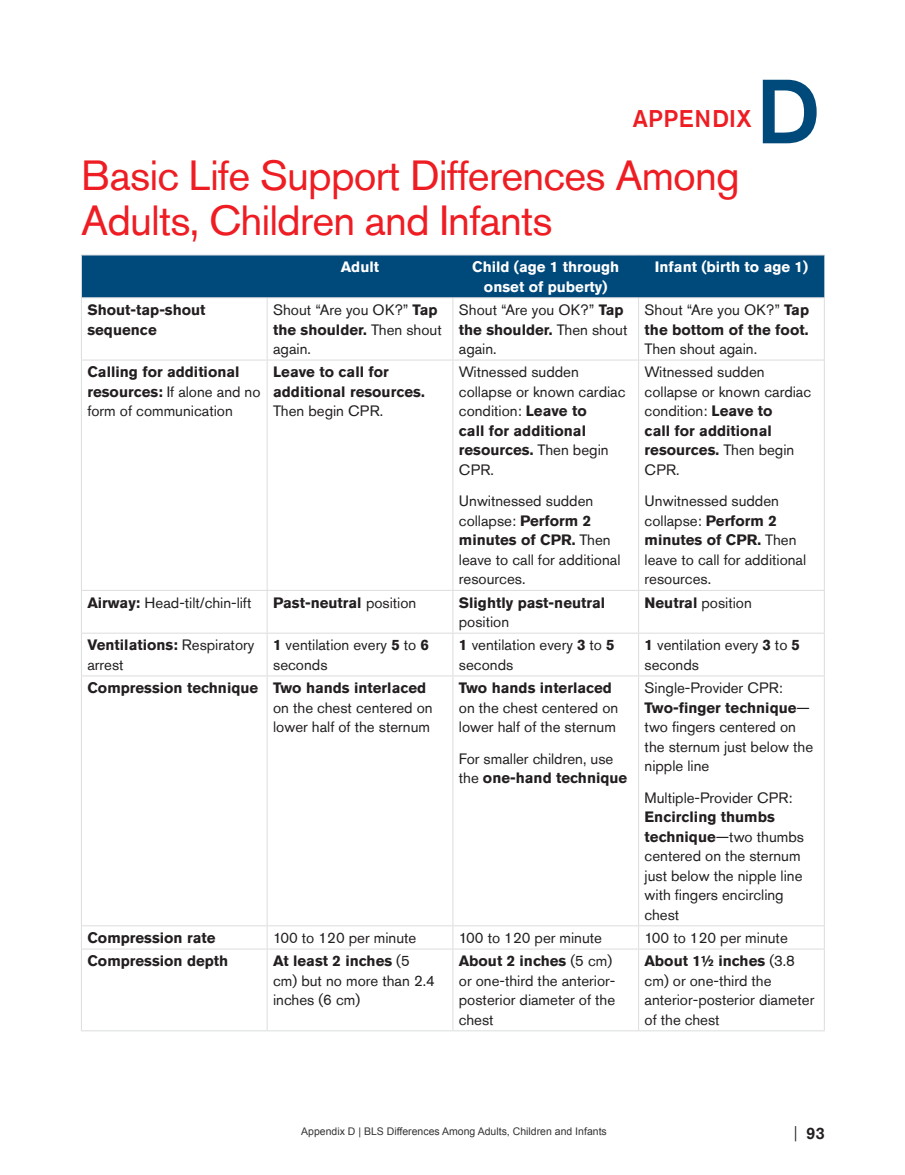
<style>
.page{position:relative;width:905px;height:1175px;background:#fff}
.page>*{position:absolute;margin:0;border:0;box-sizing:border-box;transform-origin:0 0}
.PM-Lesson_Numbers{font:500 90px "Akzidenz Grotesk BE";color:#00497b}
.Lesson_Title{font:42px/45px "Akzidenz Grotesk Std";letter-spacing:-.02em;color:#ee1d23}
.PM-Lesson{font:500 24px "Akzidenz Grotesk BE";letter-spacing:.025em;color:#ee1d23}
.t1{font:500 16.5px "Akzidenz Grotesk Std";color:#231f20}
.body{font:15px/19.5px "Akzidenz Grotesk Std";color:#231f20}
.body-2{font:700 15px/19.5px "Akzidenz Grotesk Std";color:#231f20}
.Table_Header{font:700 15px/19.5px "Akzidenz Grotesk Std";color:#fff;text-align:center}
.t2{font:10.5px "Arial";color:#323332}
.s1{font-weight:700}
.s2{font-weight:400}
.s3{font-weight:300}
</style>
<div class="page">
<div style="left:82px;top:256px;width:742px;height:41px;background:#00497b"></div>
<hr style="left:267px;top:298px;width:1px;height:62px;background:#dcdddf">
<hr style="left:452px;top:298px;width:1px;height:62px;background:#dcdddf">
<hr style="left:638px;top:298px;width:1px;height:62px;background:#dcdddf">
<hr style="left:81px;top:360px;width:186px;height:1px;background:#dcdddf">
<hr style="left:267px;top:360px;width:186px;height:1px;background:#dcdddf">
<hr style="left:267px;top:360px;width:1px;height:230px;background:#dcdddf">
<hr style="left:453px;top:360px;width:185px;height:1px;background:#dcdddf">
<hr style="left:452px;top:360px;width:1px;height:230px;background:#dcdddf">
<hr style="left:638px;top:360px;width:186px;height:1px;background:#dcdddf">
<hr style="left:638px;top:360px;width:1px;height:230px;background:#dcdddf">
<hr style="left:81px;top:590px;width:186px;height:1px;background:#dcdddf">
<hr style="left:267px;top:590px;width:186px;height:1px;background:#dcdddf">
<hr style="left:267px;top:591px;width:1px;height:42px;background:#dcdddf">
<hr style="left:453px;top:590px;width:185px;height:1px;background:#dcdddf">
<hr style="left:452px;top:591px;width:1px;height:42px;background:#dcdddf">
<hr style="left:638px;top:590px;width:186px;height:1px;background:#dcdddf">
<hr style="left:638px;top:591px;width:1px;height:42px;background:#dcdddf">
<hr style="left:81px;top:633px;width:186px;height:1px;background:#dcdddf">
<hr style="left:267px;top:633px;width:186px;height:1px;background:#dcdddf">
<hr style="left:267px;top:633px;width:1px;height:42px;background:#dcdddf">
<hr style="left:453px;top:633px;width:185px;height:1px;background:#dcdddf">
<hr style="left:452px;top:633px;width:1px;height:42px;background:#dcdddf">
<hr style="left:638px;top:633px;width:186px;height:1px;background:#dcdddf">
<hr style="left:638px;top:633px;width:1px;height:42px;background:#dcdddf">
<hr style="left:267px;top:676px;width:1px;height:249px;background:#dcdddf">
<hr style="left:452px;top:676px;width:1px;height:249px;background:#dcdddf">
<hr style="left:638px;top:676px;width:1px;height:249px;background:#dcdddf">
<hr style="left:81px;top:925px;width:186px;height:1px;background:#dcdddf">
<hr style="left:267px;top:925px;width:186px;height:1px;background:#dcdddf">
<svg style="left:267px;top:926px;width:1px;height:22px"></svg>
<hr style="left:453px;top:925px;width:185px;height:1px;background:#dcdddf">
<svg style="left:452px;top:926px;width:1px;height:22px"></svg>
<hr style="left:638px;top:925px;width:186px;height:1px;background:#dcdddf">
<svg style="left:638px;top:926px;width:1px;height:22px"></svg>
<hr style="left:81px;top:948px;width:186px;height:1px;background:#dcdddf">
<hr style="left:267px;top:948px;width:186px;height:1px;background:#dcdddf">
<hr style="left:267px;top:949px;width:1px;height:81px;background:#dcdddf">
<hr style="left:453px;top:948px;width:185px;height:1px;background:#dcdddf">
<hr style="left:452px;top:949px;width:1px;height:81px;background:#dcdddf">
<hr style="left:638px;top:948px;width:186px;height:1px;background:#dcdddf">
<hr style="left:638px;top:949px;width:1px;height:81px;background:#dcdddf">
<hr style="left:81px;top:1030px;width:186px;height:1px;background:#dcdddf">
<hr style="left:267px;top:1030px;width:186px;height:1px;background:#dcdddf">
<hr style="left:453px;top:1030px;width:185px;height:1px;background:#dcdddf">
<hr style="left:638px;top:1030px;width:186px;height:1px;background:#dcdddf">
<hr style="left:81px;top:255px;width:186px;height:1px;background:#dcdddf">
<hr style="left:81px;top:255px;width:1px;height:42px;background:#dcdddf">
<hr style="left:267px;top:255px;width:186px;height:1px;background:#dcdddf">
<hr style="left:453px;top:255px;width:185px;height:1px;background:#dcdddf">
<hr style="left:638px;top:255px;width:186px;height:1px;background:#dcdddf">
<hr style="left:81px;top:297px;width:186px;height:1px;background:#dcdddf">
<hr style="left:81px;top:298px;width:1px;height:62px;background:#dcdddf">
<hr style="left:267px;top:297px;width:186px;height:1px;background:#dcdddf">
<hr style="left:453px;top:297px;width:185px;height:1px;background:#dcdddf">
<hr style="left:638px;top:297px;width:186px;height:1px;background:#dcdddf">
<hr style="left:824px;top:298px;width:1px;height:62px;background:#dcdddf">
<hr style="left:81px;top:360px;width:1px;height:230px;background:#dcdddf">
<hr style="left:824px;top:360px;width:1px;height:230px;background:#dcdddf">
<hr style="left:81px;top:591px;width:1px;height:42px;background:#dcdddf">
<hr style="left:824px;top:591px;width:1px;height:42px;background:#dcdddf">
<hr style="left:81px;top:633px;width:1px;height:42px;background:#dcdddf">
<hr style="left:824px;top:633px;width:1px;height:42px;background:#dcdddf">
<hr style="left:81px;top:675px;width:186px;height:1px;background:#dcdddf">
<hr style="left:81px;top:676px;width:1px;height:249px;background:#dcdddf">
<hr style="left:267px;top:675px;width:186px;height:1px;background:#dcdddf">
<hr style="left:453px;top:675px;width:185px;height:1px;background:#dcdddf">
<hr style="left:638px;top:675px;width:186px;height:1px;background:#dcdddf">
<hr style="left:824px;top:676px;width:1px;height:249px;background:#dcdddf">
<svg style="left:81px;top:926px;width:1px;height:22px"></svg>
<svg style="left:824px;top:926px;width:1px;height:22px"></svg>
<hr style="left:81px;top:949px;width:1px;height:81px;background:#dcdddf">
<hr style="left:824px;top:949px;width:1px;height:81px;background:#dcdddf">
<p class="PM-Lesson" style="left:632px;top:104px;width:120px">APPENDIX</p>
<p class="PM-Lesson_Numbers" style="left:756px;top:57px;width:65px">D</p>
<p class="Lesson_Title" style="left:81px;top:153px;width:660px">Basic Life Support Differences Among<br>Adults, Children and Infants</p>
<p class="Table_Header" style="left:341px;top:257px;width:40px">Adult</p>
<p class="Table_Header" style="left:472px;top:257px;width:149px">Child (age 1 through onset of puberty)</p>
<p class="Table_Header" style="left:654px;top:257px;width:155px">Infant (birth to age 1)</p>
<p class="body-2" style="left:87px;top:300px;width:120px">Shout-tap-shout sequence</p>
<p class="body" style="left:273px;top:300px;width:170px">Shout “Are you OK?” <span class="s1">Tap the shoulder.</span> Then shout again.</p>
<p class="body" style="left:459px;top:300px;width:170px">Shout “Are you OK?” <span class="s1">Tap the shoulder.</span> Then shout again.</p>
<p class="body" style="left:644px;top:300px;width:166px;text-align:justify">Shout “Are you OK?” <span class="s1">Tap the bottom of the foot.<br></span>Then shout again.</p>
<p class="body" style="left:87px;top:362px;width:175px"><span class="s1">Calling for additional resources:</span> If alone and no form of communication</p>
<p class="body-2" style="left:273px;top:362px;width:153px">Leave to call for additional resources.<br><span class="s2">Then begin CPR.</span></p>
<p class="body" style="left:459px;top:362px;width:168px">Witnessed sudden collapse or known cardiac condition: <span class="s1">Leave to<br>call for additional resources.</span> Then begin<br>CPR.</p>
<p class="body" style="left:459px;top:491px;width:163px">Unwitnessed sudden collapse: <span class="s1">Perform 2 minutes of CPR.</span> Then leave to call for additional resources.</p>
<p class="body" style="left:644px;top:362px;width:168px">Witnessed sudden collapse or known cardiac condition: <span class="s1">Leave to<br>call for additional resources.</span> Then begin<br>CPR.</p>
<p class="body" style="left:644px;top:491px;width:163px">Unwitnessed sudden collapse: <span class="s1">Perform 2 minutes of CPR.</span> Then leave to call for additional resources.</p>
<p class="body" style="left:87px;top:592px;width:165px"><span class="s1">Airway:</span> Head-tilt/chin-lift</p>
<p class="body-2" style="left:273px;top:592px;width:145px">Past-neutral <span class="s2">position</span></p>
<p class="body-2" style="left:459px;top:592px;width:148px">Slightly past-neutral <span class="s2">position</span></p>
<p class="body" style="left:644px;top:592px;width:109px"><span class="s1">Neutral</span> position</p>
<p class="body" style="left:87px;top:635px;width:168px"><span class="s1">Ventilations:</span> Respiratory arrest</p>
<p class="body" style="left:273px;top:635px;width:157px"><span class="s1">1</span> ventilation every <span class="s1">5</span> to <span class="s1">6 </span>seconds</p>
<p class="body" style="left:459px;top:635px;width:157px"><span class="s1">1</span> ventilation every <span class="s1">3</span> to <span class="s1">5 </span>seconds</p>
<p class="body" style="left:644px;top:635px;width:157px"><span class="s1">1</span> ventilation every <span class="s1">3</span> to <span class="s1">5 </span>seconds</p>
<p class="body-2" style="left:87px;top:678px;width:172px">Compression technique</p>
<p class="body" style="left:273px;top:678px;width:161px"><span class="s1">Two hands interlaced </span>on the chest centered on lower half of the sternum</p>
<p class="body" style="left:459px;top:678px;width:161px"><span class="s1">Two hands interlaced </span>on the chest centered on lower half of the sternum</p>
<p class="body" style="left:459px;top:748px;width:170px">For smaller children, use the <span class="s1">one-hand technique</span></p>
<p class="body" style="left:644px;top:678px;width:170px">Single-Provider CPR:<br><span class="s1">Two-finger technique</span>— two fingers centered on the sternum just below the nipple line</p>
<p class="body" style="left:644px;top:787px;width:161px">Multiple-Provider CPR:<br><span class="s1">Encircling thumbs technique</span>—two thumbs centered on the sternum just below the nipple line with fingers encircling chest</p>
<p class="body-2" style="left:87px;top:928px;width:130px">Compression rate</p>
<p class="body" style="left:273px;top:928px;width:145px">100 to 120 per minute</p>
<p class="body" style="left:459px;top:928px;width:145px">100 to 120 per minute</p>
<p class="body" style="left:644px;top:928px;width:145px">100 to 120 per minute</p>
<p class="body-2" style="left:87px;top:951px;width:142px">Compression depth</p>
<p class="body" style="left:273px;top:951px;width:163px"><span class="s1">At least 2 inches</span> (5 cm) but no more than 2.4 inches (6 cm)</p>
<p class="body" style="left:459px;top:951px;width:158px"><span class="s1">About 2 inches</span> (5 cm) or one-third the anterior&shy;posterior diameter of the chest</p>
<p class="body" style="left:644px;top:951px;width:171px"><span class="s1">About 1½ inches</span> (3.8 cm) or one-third the anterior-posterior diameter of the chest</p>
<p class="t2" style="left:301px;top:1123px;width:307px">Appendix D | BLS Differences Among Adults, Children and Infants</p>
<p class="t1" style="left:793px;top:1123px;width:32px"><span class="s3">|</span> 93</p>
</div>
